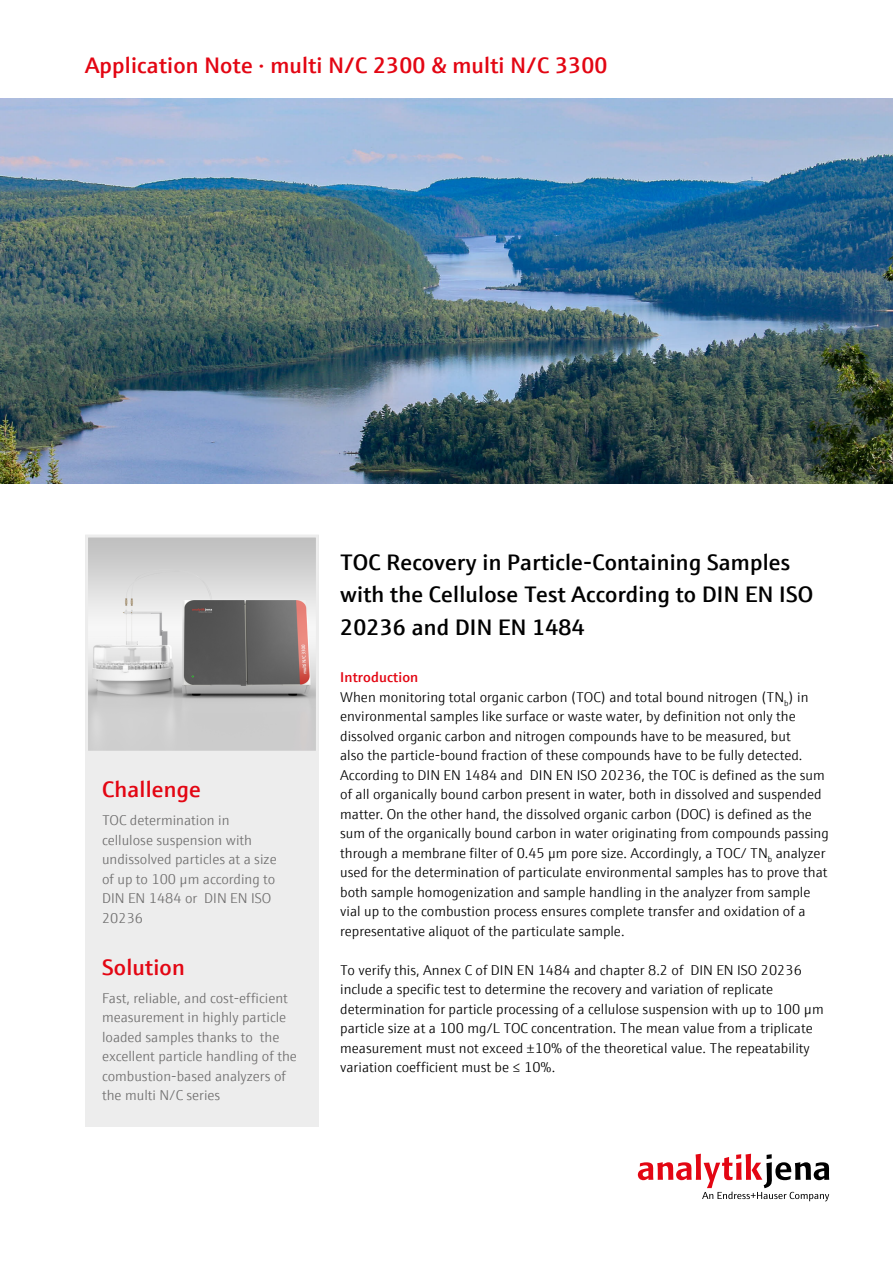
<style>
.page{position:relative;width:893px;height:1263px;background:#fff}
.page>*{position:absolute;margin:0;border:0;box-sizing:border-box;transform-origin:0 0}
.t1{font:600 22.5px/32.4px "E+H Sans";letter-spacing:.01em;color:#000}
.t2{font:600 22.5px "E+H Sans";letter-spacing:.01em;color:#e30613}
.t3{font:300 14.25px/19.5px "E+H Sans";color:#000}
.t4{font:300 14.25px/19.5px "E+H Sans";color:#706f6f}
.s1{font-weight:600;color:#e30613}
</style>
<div class="page">
<svg style="left:638px;top:1154px;width:191px;height:47px"></svg>
<div style="left:85px;top:746px;width:234px;height:381px;background:#ededed"></div>
<img style="left:0;top:99px;width:893px;height:385px">
<img style="left:89px;top:538px;width:226px;height:212px">
<div style="left:85px;top:534px;width:234px;height:220px;border:3px solid #ededed"></div>
<h1 class="t2" style="left:85px;top:48px;width:524px">Application Note · multi N/C 2300 &amp; multi N/C 3300</h1>
<h1 class="t2" style="left:102px;top:772px;width:100px">Challenge</h1>
<p class="t4" style="left:102px;top:810px;width:176px">TOC determination in cellulose suspension with undissolved particles at a size of up to 100 µm according to<br>DIN EN 1484 or DIN EN ISO<br>20236</p>
<h1 class="t2" style="left:102px;top:950px;width:84px">Solution</h1>
<p class="t4" style="left:102px;top:987px;width:196px">Fast, reliable, and cost-efficient measurement in highly particle loaded samples thanks to the excellent particle handling of the combustion-based analyzers of the multi N/C series</p>
<h1 class="t1" style="left:340px;top:544px;width:475px">TOC Recovery in Particle-Containing Samples with the Cellulose Test According to DIN EN ISO<br>20236 and DIN EN 1484</h1>
<p class="t3" style="left:340px;top:666px;width:490px"><span class="s1">Introduction<br></span>When monitoring total organic carbon (TOC) and total bound nitrogen (TN<sub>b</sub>) in environmental samples like surface or waste water, by definition not only the dissolved organic carbon and nitrogen compounds have to be measured, but<br>also the particle-bound fraction of these compounds have to be fully detected.<br>According to DIN EN 1484 and DIN EN ISO 20236, the TOC is defined as the sum of all organically bound carbon present in water, both in dissolved and suspended matter. On the other hand, the dissolved organic carbon (DOC) is defined as the sum of the organically bound carbon in water originating from compounds passing through a membrane filter of 0.45 μm pore size. Accordingly, a TOC/ TN<sub>b</sub> analyzer used for the determination of particulate environmental samples has to prove that both sample homogenization and sample handling in the analyzer from sample vial up to the combustion process ensures complete transfer and oxidation of a representative aliquot of the particulate sample.</p>
<p class="t3" style="left:340px;top:959px;width:485px">To verify this, Annex C of DIN EN 1484 and chapter 8.2 of DIN EN ISO 20236 include a specific test to determine the recovery and variation of replicate determination for particle processing of a cellulose suspension with up to 100 µm particle size at a 100 mg/L TOC concentration. The mean value from a triplicate measurement must not exceed ±10% of the theoretical value. The repeatability variation coefficient must be ≤ 10%.</p>
</div>
